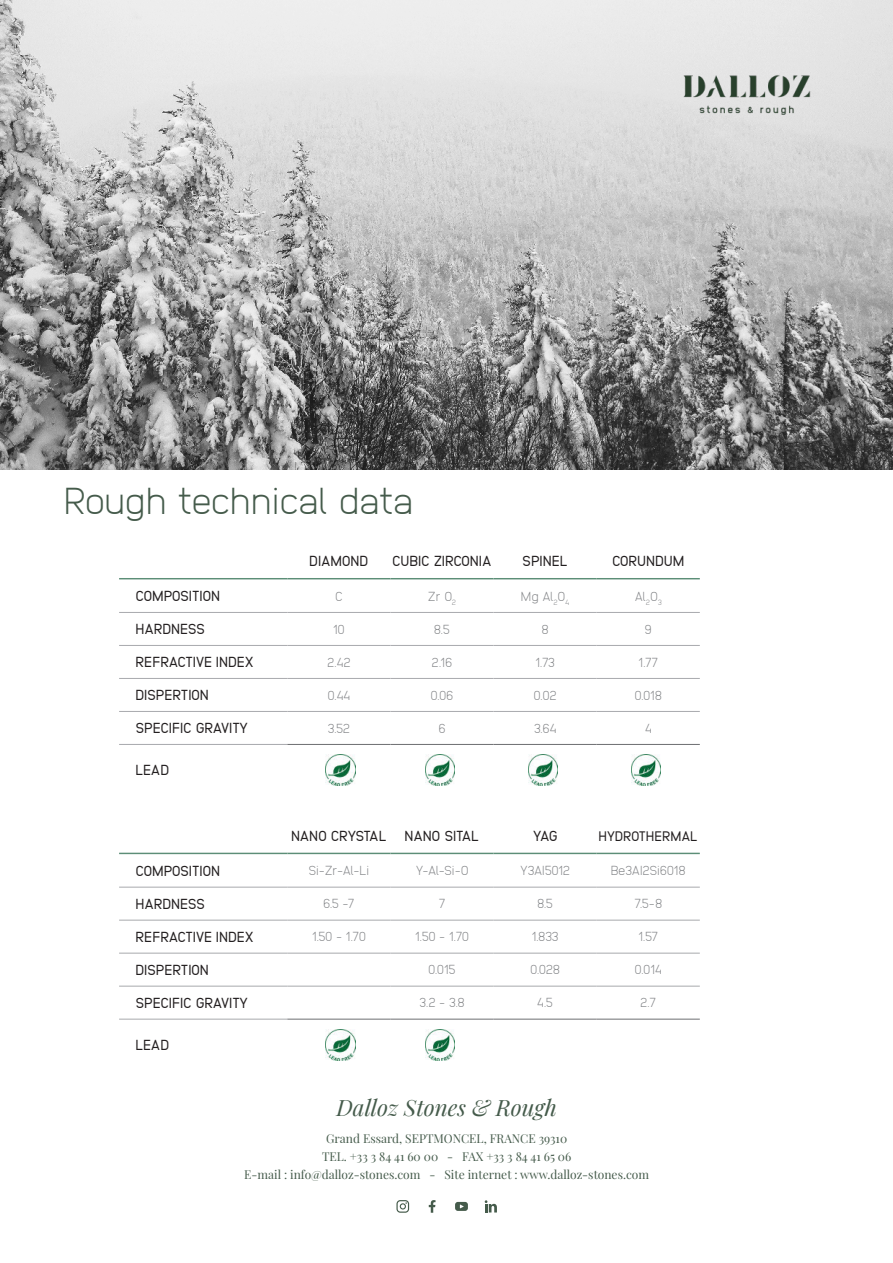
<style>
.page{position:relative;width:893px;height:1263px;background:#fff}
.page>*{position:absolute;margin:0;border:0;box-sizing:border-box;transform-origin:0 0}
.t1{font:200 37.5px "Anodina";letter-spacing:-.03em;color:#455b4b}
.t2{font:italic 22.5px "Playfair Display";color:#455b4b}
.t3{font:14.55px "Anodina";letter-spacing:-.03em;color:#231f20}
.t4{font:13.8px "Anodina";letter-spacing:-.03em;color:#231f20}
.t5{font:200 13.05px "Anodina";letter-spacing:-.03em;color:#808285}
.t6{font:200 13.05px "Anodina";letter-spacing:-.05em;color:#808285}
.t7{font:12px/18px "Playfair Display";color:#455b4b;text-align:center}
</style>
<div class="page">
<img style="left:0;top:0;width:893px;height:470px">
<img style="left:682px;top:75px;width:128px;height:40px">
<hr style="left:119px;top:612px;width:168px;height:1px;background:#a8a9ad">
<hr style="left:287px;top:612px;width:103px;height:1px;background:#a8a9ad">
<hr style="left:390px;top:612px;width:104px;height:1px;background:#a8a9ad">
<hr style="left:494px;top:612px;width:103px;height:1px;background:#a8a9ad">
<hr style="left:597px;top:612px;width:103px;height:1px;background:#a8a9ad">
<hr style="left:119px;top:645px;width:168px;height:1px;background:#a8a9ad">
<hr style="left:287px;top:645px;width:103px;height:1px;background:#a8a9ad">
<hr style="left:390px;top:645px;width:104px;height:1px;background:#a8a9ad">
<hr style="left:494px;top:645px;width:103px;height:1px;background:#a8a9ad">
<hr style="left:597px;top:645px;width:103px;height:1px;background:#a8a9ad">
<hr style="left:119px;top:678px;width:168px;height:1px;background:#a8a9ad">
<hr style="left:287px;top:678px;width:103px;height:1px;background:#a8a9ad">
<hr style="left:390px;top:678px;width:104px;height:1px;background:#a8a9ad">
<hr style="left:494px;top:678px;width:103px;height:1px;background:#a8a9ad">
<hr style="left:597px;top:678px;width:103px;height:1px;background:#a8a9ad">
<hr style="left:119px;top:711px;width:168px;height:1px;background:#a8a9ad">
<hr style="left:287px;top:711px;width:103px;height:1px;background:#a8a9ad">
<hr style="left:390px;top:711px;width:104px;height:1px;background:#a8a9ad">
<hr style="left:494px;top:711px;width:103px;height:1px;background:#a8a9ad">
<hr style="left:597px;top:711px;width:103px;height:1px;background:#a8a9ad">
<hr style="left:119px;top:744px;width:168px;height:1px;background:#a8a9ad">
<hr style="left:119px;top:578px;width:168px;height:1px;background:#5c8e77">
<hr style="left:287px;top:578px;width:103px;height:1px;background:#5c8e77">
<hr style="left:390px;top:578px;width:104px;height:1px;background:#5c8e77">
<hr style="left:494px;top:578px;width:103px;height:1px;background:#5c8e77">
<hr style="left:597px;top:578px;width:103px;height:1px;background:#5c8e77">
<hr style="left:287px;top:744px;width:103px;height:1px;background:#6d6e71">
<hr style="left:390px;top:744px;width:104px;height:1px;background:#6d6e71">
<hr style="left:494px;top:744px;width:103px;height:1px;background:#6d6e71">
<hr style="left:597px;top:744px;width:103px;height:1px;background:#6d6e71">
<img style="left:326px;top:755px;width:29px;height:30px">
<img style="left:425px;top:755px;width:30px;height:30px">
<img style="left:528px;top:755px;width:30px;height:30px">
<img style="left:632px;top:755px;width:29px;height:30px">
<svg style="left:396px;top:1200px;width:13px;height:13px"></svg>
<svg style="left:429px;top:1200px;width:6px;height:13px"></svg>
<svg style="left:455px;top:1202px;width:13px;height:9px"></svg>
<svg style="left:485px;top:1200px;width:12px;height:12px"></svg>
<hr style="left:119px;top:887px;width:168px;height:1px;background:#a8a9ad">
<hr style="left:287px;top:887px;width:103px;height:1px;background:#a8a9ad">
<hr style="left:390px;top:887px;width:104px;height:1px;background:#a8a9ad">
<hr style="left:494px;top:887px;width:103px;height:1px;background:#a8a9ad">
<hr style="left:597px;top:887px;width:103px;height:1px;background:#a8a9ad">
<hr style="left:119px;top:920px;width:168px;height:1px;background:#a8a9ad">
<hr style="left:287px;top:920px;width:103px;height:1px;background:#a8a9ad">
<hr style="left:390px;top:920px;width:104px;height:1px;background:#a8a9ad">
<hr style="left:494px;top:920px;width:103px;height:1px;background:#a8a9ad">
<hr style="left:597px;top:920px;width:103px;height:1px;background:#a8a9ad">
<hr style="left:119px;top:953px;width:168px;height:1px;background:#a8a9ad">
<hr style="left:287px;top:953px;width:103px;height:1px;background:#a8a9ad">
<hr style="left:390px;top:953px;width:104px;height:1px;background:#a8a9ad">
<hr style="left:494px;top:953px;width:103px;height:1px;background:#a8a9ad">
<hr style="left:597px;top:953px;width:103px;height:1px;background:#a8a9ad">
<hr style="left:119px;top:986px;width:168px;height:1px;background:#a8a9ad">
<hr style="left:287px;top:986px;width:103px;height:1px;background:#a8a9ad">
<hr style="left:390px;top:986px;width:104px;height:1px;background:#a8a9ad">
<hr style="left:494px;top:986px;width:103px;height:1px;background:#a8a9ad">
<hr style="left:597px;top:986px;width:103px;height:1px;background:#a8a9ad">
<hr style="left:119px;top:1019px;width:168px;height:1px;background:#a8a9ad">
<hr style="left:119px;top:853px;width:168px;height:1px;background:#5c8e77">
<hr style="left:287px;top:853px;width:103px;height:1px;background:#5c8e77">
<hr style="left:390px;top:853px;width:104px;height:1px;background:#5c8e77">
<hr style="left:494px;top:853px;width:103px;height:1px;background:#5c8e77">
<hr style="left:597px;top:853px;width:103px;height:1px;background:#5c8e77">
<hr style="left:287px;top:1019px;width:103px;height:1px;background:#6d6e71">
<hr style="left:390px;top:1019px;width:104px;height:1px;background:#6d6e71">
<hr style="left:494px;top:1019px;width:103px;height:1px;background:#6d6e71">
<hr style="left:597px;top:1019px;width:103px;height:1px;background:#6d6e71">
<img style="left:326px;top:1030px;width:29px;height:30px">
<img style="left:425px;top:1030px;width:30px;height:30px">
<h1 class="t1" style="left:64px;top:484px;width:351px">Rough technical data</h1>
<p class="t3" style="left:309px;top:554px;width:61px">DIAMOND</p>
<p class="t3" style="left:392px;top:554px;width:101px">CUBIC ZIRCONIA</p>
<p class="t3" style="left:522px;top:554px;width:47px">SPINEL</p>
<p class="t3" style="left:612px;top:554px;width:74px">CORUNDUM</p>
<p class="t3" style="left:136px;top:589px;width:86px">COMPOSITION</p>
<p class="t5" style="left:335px;top:590px;width:9px">C</p>
<p class="t5" style="left:428px;top:590px;width:30px">Zr O<sub>2</sub></p>
<p class="t5" style="left:521px;top:590px;width:50px">Mg Al<sub>2</sub>O<sub>4</sub></p>
<p class="t5" style="left:635px;top:590px;width:29px">Al<sub>2</sub>O<sub>3</sub></p>
<p class="t3" style="left:136px;top:622px;width:71px">HARDNESS</p>
<p class="t5" style="left:333px;top:623px;width:14px">10</p>
<p class="t5" style="left:434px;top:623px;width:18px">8.5</p>
<p class="t5" style="left:541px;top:623px;width:9px">8</p>
<p class="t5" style="left:645px;top:623px;width:9px">9</p>
<p class="t3" style="left:136px;top:655px;width:120px">REFRACTIVE INDEX</p>
<p class="t5" style="left:327px;top:656px;width:25px">2.42</p>
<p class="t5" style="left:432px;top:656px;width:22px">2.16</p>
<p class="t5" style="left:535px;top:656px;width:22px">1.73</p>
<p class="t5" style="left:638px;top:656px;width:22px">1.77</p>
<p class="t3" style="left:136px;top:688px;width:75px">DISPERTION</p>
<p class="t5" style="left:327px;top:689px;width:25px">0.44</p>
<p class="t5" style="left:430px;top:689px;width:25px">0.06</p>
<p class="t5" style="left:534px;top:689px;width:25px">0.02</p>
<p class="t5" style="left:634px;top:689px;width:29px">0.018</p>
<p class="t3" style="left:136px;top:721px;width:114px">SPECIFIC GRAVITY</p>
<p class="t5" style="left:327px;top:722px;width:24px">3.52</p>
<p class="t5" style="left:438px;top:722px;width:9px">6</p>
<p class="t5" style="left:534px;top:722px;width:24px">3.64</p>
<p class="t5" style="left:645px;top:722px;width:9px">4</p>
<p class="t3" style="left:136px;top:763px;width:35px">LEAD</p>
<p class="t3" style="left:291px;top:829px;width:190px">NANO CRYSTAL NANO SITAL</p>
<p class="t3" style="left:533px;top:829px;width:27px">YAG</p>
<p class="t4" style="left:598px;top:830px;width:101px">HYDROTHERMAL</p>
<p class="t3" style="left:136px;top:864px;width:86px">COMPOSITION</p>
<p class="t5" style="left:308px;top:864px;width:62px">Si-Zr-Al-Li</p>
<p class="t5" style="left:415px;top:864px;width:55px">Y-Al-Si-O</p>
<p class="t6" style="left:520px;top:864px;width:52px">Y3AI5012</p>
<p class="t5" style="left:611px;top:864px;width:77px">Be3AI2Si6018</p>
<p class="t3" style="left:136px;top:897px;width:71px">HARDNESS</p>
<p class="t5" style="left:323px;top:897px;width:33px">6.5 -7</p>
<p class="t5" style="left:438px;top:897px;width:9px">7</p>
<p class="t5" style="left:537px;top:897px;width:18px">8.5</p>
<p class="t5" style="left:634px;top:897px;width:30px">7.5-8</p>
<p class="t3" style="left:136px;top:930px;width:120px">REFRACTIVE INDEX</p>
<p class="t5" style="left:312px;top:930px;width:56px">1.50 - 1.70</p>
<p class="t5" style="left:415px;top:930px;width:56px">1.50 - 1.70</p>
<p class="t5" style="left:531px;top:930px;width:29px">1.833</p>
<p class="t5" style="left:638px;top:930px;width:22px">1.57</p>
<p class="t3" style="left:136px;top:963px;width:75px">DISPERTION</p>
<p class="t5" style="left:428px;top:963px;width:29px">0.015</p>
<p class="t5" style="left:530px;top:963px;width:32px">0.028</p>
<p class="t5" style="left:634px;top:963px;width:29px">0.014</p>
<p class="t3" style="left:136px;top:996px;width:114px">SPECIFIC GRAVITY</p>
<p class="t5" style="left:419px;top:996px;width:47px">3.2 - 3.8</p>
<p class="t5" style="left:537px;top:996px;width:18px">4.5</p>
<p class="t5" style="left:640px;top:996px;width:18px">2.7</p>
<p class="t3" style="left:136px;top:1038px;width:35px">LEAD</p>
<h2 class="t2" style="left:337px;top:1098px;width:222px">Dalloz Stones &amp; Rough</h2>
<p class="t7" style="left:244px;top:1130px;width:406px">Grand Essard, SEPTMONCEL, FRANCE 39310<br>TEL. +33 3 84 41 60 00 - FAX +33 3 84 41 65 06<br>E-mail : info@dalloz-stones.com - Site internet : www.dalloz-stones.com</p>
</div>
